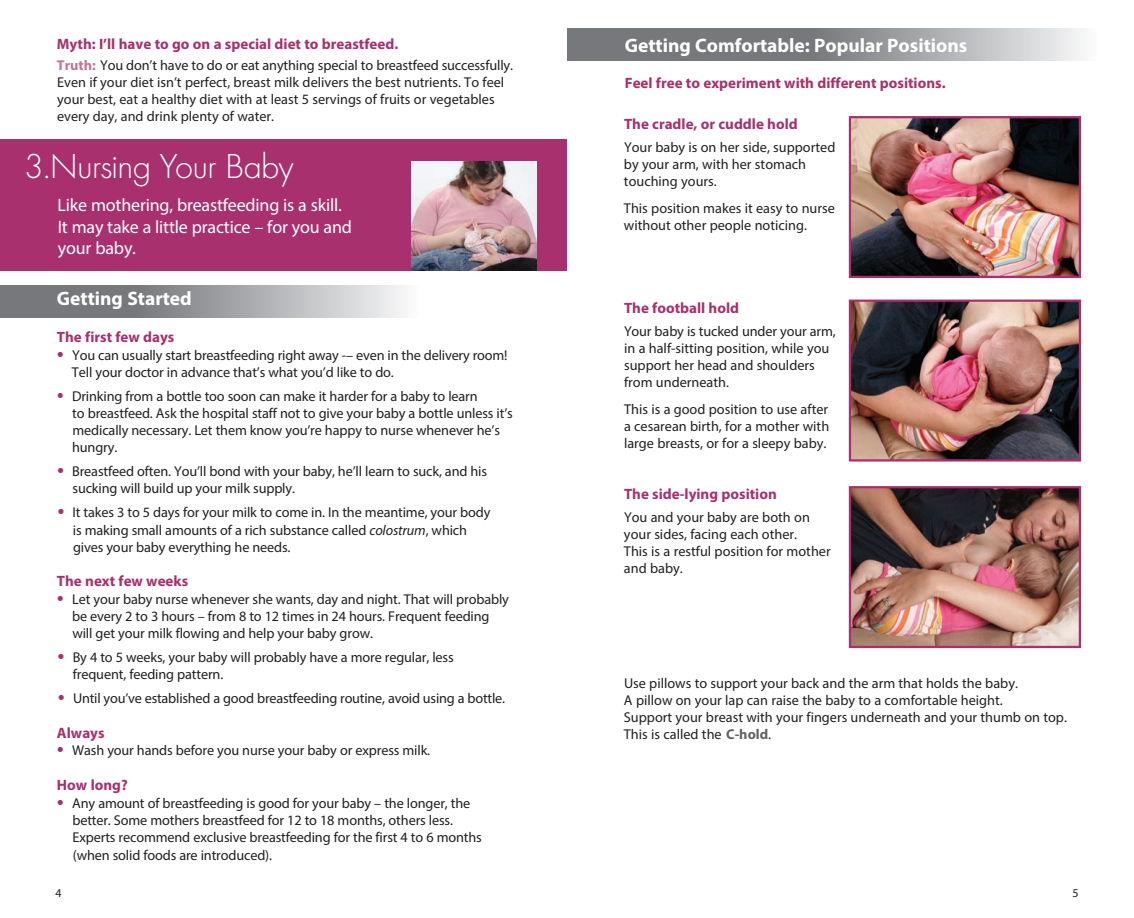
<style>
.page{position:relative;width:1134px;height:918px;background:#fff}
.page>*{position:absolute;margin:0;border:0;box-sizing:border-box;transform-origin:0 0}
.t1{font:300 36px "Futura T";letter-spacing:-.02em;color:#fff}
.t2{font:700 19.5px "Myriad Pro";color:#fff}
.t3{font:18px/21.6px "Myriad Pro";letter-spacing:-.01em;color:#fff}
.t4{font:700 15px "Myriad Pro";color:#a8306e}
.t5{font:14.25px/17.1px "Myriad Pro";letter-spacing:-.01em;color:#231f20}
.t6{font:12px "Myriad Pro";color:#231f20}
.s1{font-weight:700;color:#c37399}
.s2{font-family:"News Gothic Std";color:#a8306e}
.s3{font-style:italic}
.s4{font-weight:700;color:#636366}
</style>
<div class="page">
<div style="left:567px;top:28px;width:266px;height:33px;background:#76787b"></div>
<div style="left:813px;top:28px;width:283px;height:33px;background:linear-gradient(to right,#75777b,#f9fafb)"></div>
<div style="left:0;top:285px;width:204px;height:32px;background:#76787b"></div>
<div style="left:136px;top:285px;width:282px;height:32px;background:linear-gradient(to right,#75777b,#f9f9fa)"></div>
<div style="left:0;top:139px;width:567px;height:132px;background:#a8306e"></div>
<img style="left:412px;top:162px;width:125px;height:108px">
<img style="left:852px;top:119px;width:226px;height:156px">
<div style="left:849px;top:116px;width:232px;height:162px;border:2px solid #a8306e"></div>
<img style="left:852px;top:303px;width:226px;height:156px">
<div style="left:849px;top:300px;width:232px;height:162px;border:2px solid #a8306e"></div>
<img style="left:852px;top:489px;width:226px;height:156px">
<div style="left:849px;top:486px;width:232px;height:162px;border:2px solid #a8306e"></div>
<p class="t4" style="left:57px;top:34px;width:343px">Myth: I’ll have to go on a special diet to breastfeed.</p>
<p class="t5" style="left:57px;top:56px;width:458px"><span class="s1">Truth:</span> You don’t have to do or eat anything special to breastfeed successfully.<br>Even if your diet isn’t perfect, breast milk delivers the best nutrients. To feel your best, eat a healthy diet with at least 5 servings of fruits or vegetables every day, and drink plenty of water.</p>
<h1 class="t1" style="left:24px;top:145px;width:271px">3.Nursing Your Baby</h1>
<p class="t3" style="left:58px;top:194px;width:296px">Like mothering, breastfeeding is a skill.<br>It may take a little practice – for you and your baby.</p>
<h2 class="t2" style="left:625px;top:32px;width:344px">Getting Comfortable: Popular Positions</h2>
<p class="t4" style="left:625px;top:74px;width:322px">Feel free to experiment with different positions.</p>
<p class="t4" style="left:624px;top:114px;width:175px">The cradle, or cuddle hold</p>
<p class="t5" style="left:624px;top:139px;width:213px">Your baby is on her side, supported by your arm, with her stomach touching yours.</p>
<p class="t5" style="left:624px;top:200px;width:212px">This position makes it easy to nurse without other people noticing.</p>
<h2 class="t2" style="left:57px;top:286px;width:136px">Getting Started</h2>
<p class="t4" style="left:57px;top:327px;width:119px">The first few days</p>
<p class="t5" style="left:72px;top:346px;width:437px;text-indent:-15px"><span class="s2">•</span> You can usually start breastfeeding right away -– even in the delivery room!<br>Tell your doctor in advance that’s what you’d like to do.</p>
<p class="t5" style="left:72px;top:388px;width:442px;text-indent:-15px"><span class="s2">•</span> Drinking from a bottle too soon can make it harder for a baby to learn<br>to breastfeed. Ask the hospital staff not to give your baby a bottle unless it’s medically necessary. Let them know you’re happy to nurse whenever he’s hungry.</p>
<p class="t5" style="left:73px;top:463px;width:416px;text-indent:-16px"><span class="s2">•</span> Breastfeed often. You’ll bond with your baby, he’ll learn to suck, and his sucking will build up your milk supply.</p>
<p class="t5" style="left:73px;top:504px;width:419px;text-indent:-15px"><span class="s2">•</span> It takes 3 to 5 days for your milk to come in. In the meantime, your body is making small amounts of a rich substance called <span class="s3">colostrum</span>, which gives your baby everything he needs.</p>
<p class="t4" style="left:57px;top:571px;width:133px">The next few weeks</p>
<p class="t5" style="left:72px;top:591px;width:438px;text-indent:-15px"><span class="s2">•</span> Let your baby nurse whenever she wants, day and night. That will probably be every 2 to 3 hours – from 8 to 12 times in 24 hours. Frequent feeding will get your milk flowing and help your baby grow.</p>
<p class="t5" style="left:73px;top:649px;width:382px;text-indent:-15px"><span class="s2">•</span> By 4 to 5 weeks, your baby will probably have a more regular, less frequent, feeding pattern.</p>
<p class="t5" style="left:58px;top:690px;width:449px"><span class="s2">•</span> Until you’ve established a good breastfeeding routine, avoid using a bottle.</p>
<p class="t4" style="left:57px;top:723px;width:49px">Always</p>
<p class="t5" style="left:57px;top:742px;width:375px"><span class="s2">•</span> Wash your hands before you nurse your baby or express milk.</p>
<p class="t4" style="left:57px;top:775px;width:72px">How long?</p>
<p class="t5" style="left:72px;top:794px;width:411px;text-indent:-15px"><span class="s2">•</span> Any amount of breastfeeding is good for your baby – the longer, the better. Some mothers breastfeed for 12 to 18 months, others less.<br>Experts recommend exclusive breastfeeding for the first 4 to 6 months (when solid foods are introduced).</p>
<p class="t6" style="left:56px;top:886px;width:8px">4</p>
<p class="t6" style="left:1072px;top:885px;width:8px">5</p>
<p class="t4" style="left:624px;top:298px;width:117px">The football hold</p>
<p class="t5" style="left:624px;top:322px;width:213px">Your baby is tucked under your arm, in a half-sitting position, while you support her head and shoulders from underneath.</p>
<p class="t5" style="left:624px;top:400px;width:207px;text-align:justify">This is a good position to use after a cesarean birth, for a mother with large breasts, or for a sleepy baby.</p>
<p class="t4" style="left:624px;top:484px;width:154px">The side-lying position</p>
<p class="t5" style="left:624px;top:508px;width:208px">You and your baby are both on your sides, facing each other.<br>This is a restful position for mother and baby.</p>
<p class="t5" style="left:624px;top:674px;width:445px">Use pillows to support your back and the arm that holds the baby.<br>A pillow on your lap can raise the baby to a comfortable height.<br>Support your breast with your fingers underneath and your thumb on top.<br>This is called the <span class="s4">C-hold</span>.</p>
</div>
